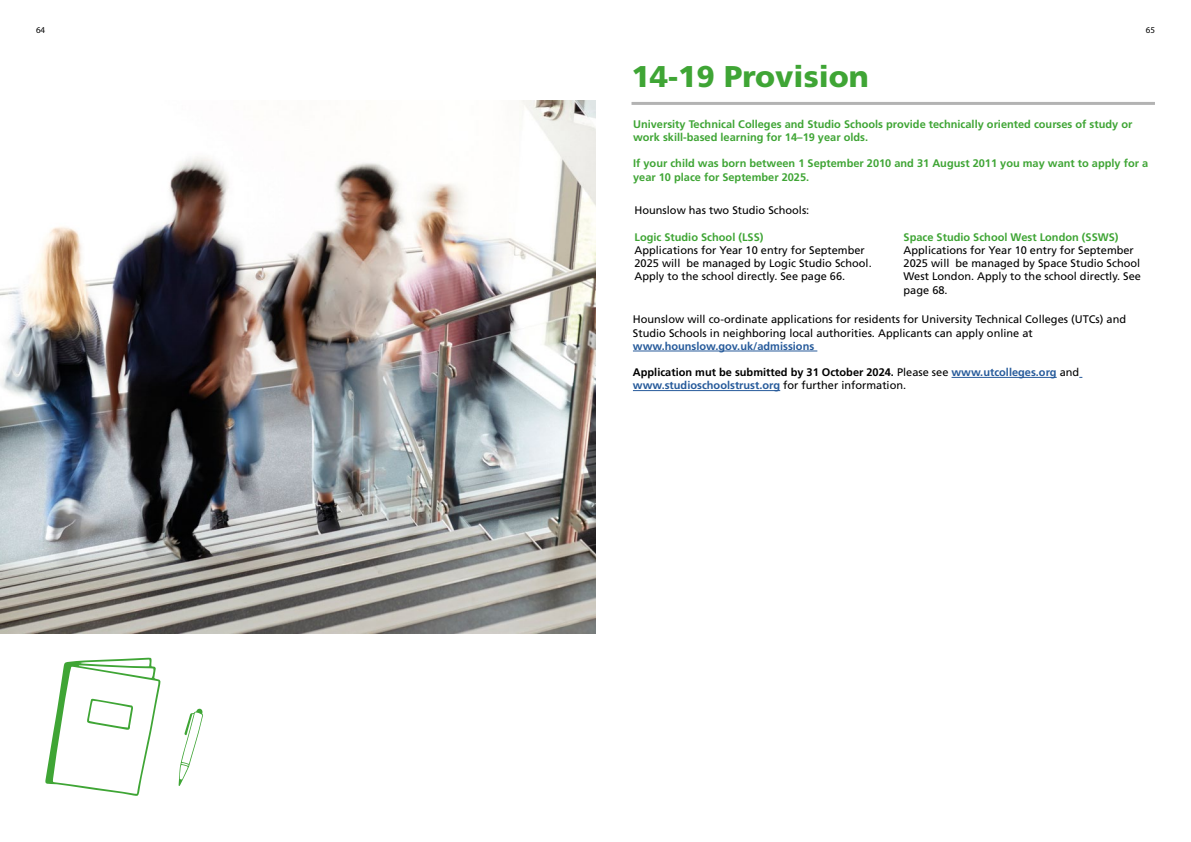
<style>
.page{position:relative;width:1191px;height:842px;background:#fff}
.page>*{position:absolute;margin:0;border:0;box-sizing:border-box;transform-origin:0 0}
.t1{font:900 30px "Frutiger LT Std";color:#3fa535}
.t2{font:11px/13.2px "Frutiger LT Std";color:#000}
.t3{font:700 11px/13.2px "Frutiger LT Std";color:#3fa535}
.t4{font:700 11px/13.2px "Frutiger LT Std";color:#275b9b}
.t5{font:9px "Myriad Pro";color:#000}
.s1{color:#000}
.s2{font-weight:400;color:#000}
</style>
<div class="page">
<hr style="left:633px;top:351px;width:184px;height:1px;background:#275b9b">
<hr style="left:951px;top:377px;width:105px;height:1px;background:#275b9b">
<hr style="left:633px;top:390px;width:147px;height:1px;background:#275b9b">
<hr style="left:631px;top:102px;width:524px;height:3px;background:#000">
<svg style="left:45px;top:657px;width:115px;height:139px"></svg>
<svg style="left:179px;top:709px;width:24px;height:77px"></svg>
<img style="left:0;top:100px;width:595px;height:533px">
<p class="t5" style="left:36px;top:24px;width:11px">64</p>
<p class="t5" style="left:1145px;top:24px;width:11px">65</p>
<h1 class="t1" style="left:631px;top:58px;width:239px">14-19 Provision</h1>
<p class="t3" style="left:633px;top:117px;width:501px">University Technical Colleges and Studio Schools provide technically oriented courses of study or work skill-based learning for 14–19 year olds.</p>
<p class="t3" style="left:633px;top:157px;width:516px">If your child was born between 1 September 2010 and 31 August 2011 you may want to apply for a year 10 place for September 2025.</p>
<p class="t2" style="left:634px;top:204px;width:176px">Hounslow has two Studio Schools:</p>
<p class="t3" style="left:634px;top:230px;width:130px">Logic Studio School (LSS)</p>
<p class="t2" style="left:634px;top:244px;width:239px">Applications for Year 10 entry for September<br>2025 will be managed by Logic Studio School.<br>Apply to the school directly. See page 66.</p>
<p class="t3" style="left:903px;top:230px;width:216px">Space Studio School West London (SSWS)</p>
<p class="t2" style="left:903px;top:244px;width:239px">Applications for Year 10 entry for September 2025 will be managed by Space Studio School West London. Apply to the school directly. See page 68.</p>
<p class="t2" style="left:633px;top:313px;width:495px">Hounslow will co-ordinate applications for residents for University Technical Colleges (UTCs) and<br>Studio Schools in neighboring local authorities. Applicants can apply online at</p>
<p class="t4" style="left:633px;top:339px;width:183px">www.hounslow.gov.uk/admissions</p>
<p class="t4" style="left:633px;top:366px;width:448px"><span class="s1">Application mut be submitted by 31 October 2024.</span> <span class="s2">Please see</span> www.utcolleges.org <span class="s2">and </span>www.studioschoolstrust.org <span class="s2">for further information.</span></p>
</div>
